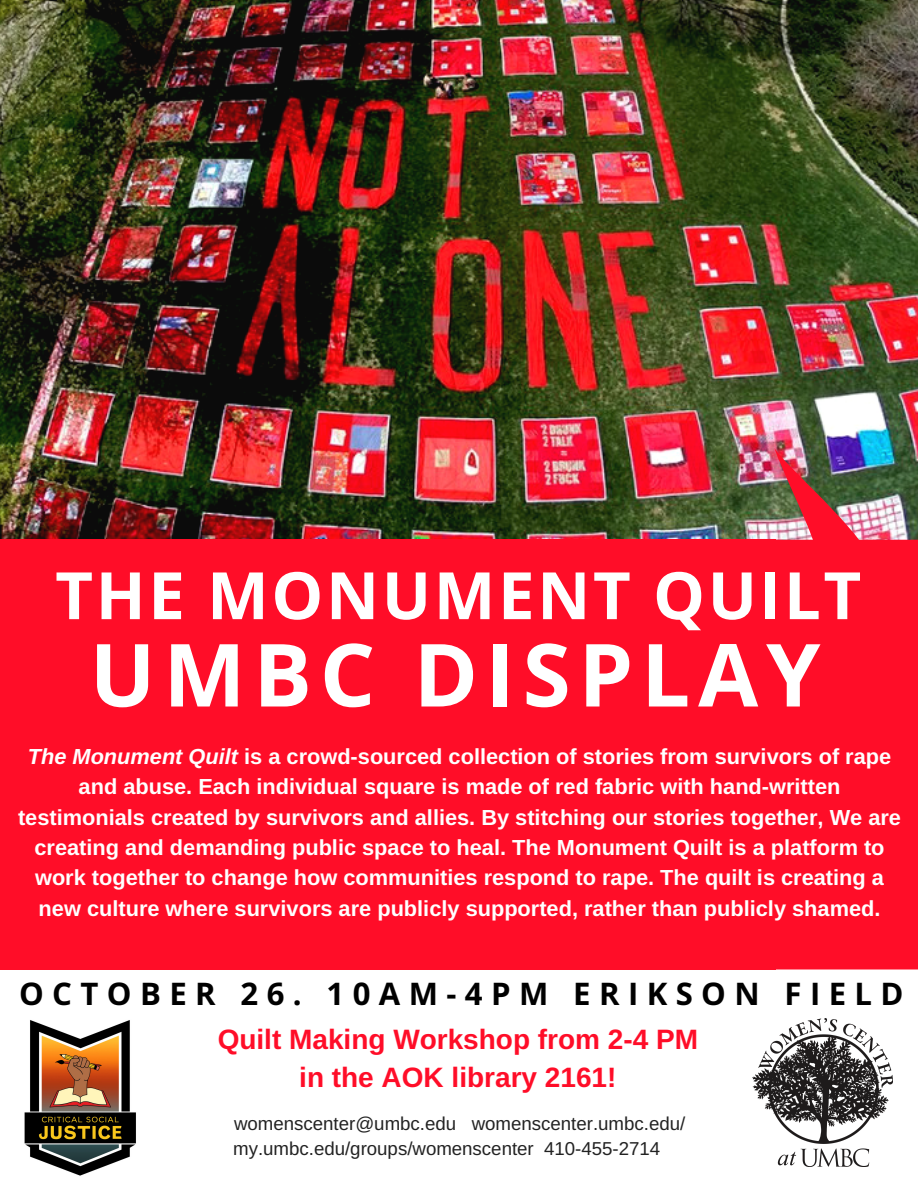
<style>
.page{position:relative;width:918px;height:1188px;background:#fff}
.page>*{position:absolute;margin:0;border:0;box-sizing:border-box;transform-origin:0 0}
.t1{font:700 87.15px "Open Sans";letter-spacing:.09em;color:#fff}
.t2{font:700 65.4px "Open Sans";letter-spacing:.04em;color:#fff}
.t3{font:700 31.2px "Open Sans";letter-spacing:.27em;color:#000}
.t4{font:700 28.05px/38.2px "Arimo";color:#ff0d28;text-align:center}
.t5{font:700 21.75px/30.3px "Arimo";color:#fff;text-align:center}
.t6{font:18.75px/25.8px "Arimo";color:#222}
.s1{font-style:italic}
</style>
<div class="page">
<img style="left:0;top:0;width:918px;height:540px">
<div style="left:774px;top:573px;width:144px;height:363px;background:#ff0d28"></div>
<div style="left:0;top:540px;width:776px;height:34px;background:#ff0d28"></div>
<img style="left:774px;top:448px;width:144px;height:125px">
<div style="left:0;top:573px;width:776px;height:363px;background:#ff0d28"></div>
<div style="left:0;top:935px;width:776px;height:34px;background:#ff0d28"></div>
<div style="left:776px;top:936px;width:142px;height:33px;background:#ff0d28"></div>
<img style="left:24px;top:1020px;width:112px;height:156px">
<img style="left:753px;top:1018px;width:139px;height:149px">
<h2 class="t2" style="left:55px;top:549px;width:808px">THE MONUMENT QUILT</h2>
<h1 class="t1" style="left:90px;top:613px;width:732px">UMBC DISPLAY</h1>
<p class="t5" style="left:18px;top:741px;width:885px"><span class="s1">The Monument Quilt</span> is a crowd-sourced collection of stories from survivors of rape and abuse. Each individual square is made of red fabric with hand-written testimonials created by survivors and allies. By stitching our stories together, We are creating and demanding public space to heal. The Monument Quilt is a platform to work together to change how communities respond to rape. The quilt is creating a new culture where survivors are publicly supported, rather than publicly shamed.</p>
<h3 class="t3" style="left:19px;top:972px;width:886px">OCTOBER 26. 10AM-4PM ERIKSON FIELD</h3>
<p class="t4" style="left:218px;top:1020px;width:482px">Quilt Making Workshop from 2-4 PM in the AOK library 2161!</p>
<p class="t6" style="left:233px;top:1110px;width:454px">womenscenter@umbc.edu womenscenter.umbc.edu/ my.umbc.edu/groups/womenscenter 410-455-2714</p>
</div>
